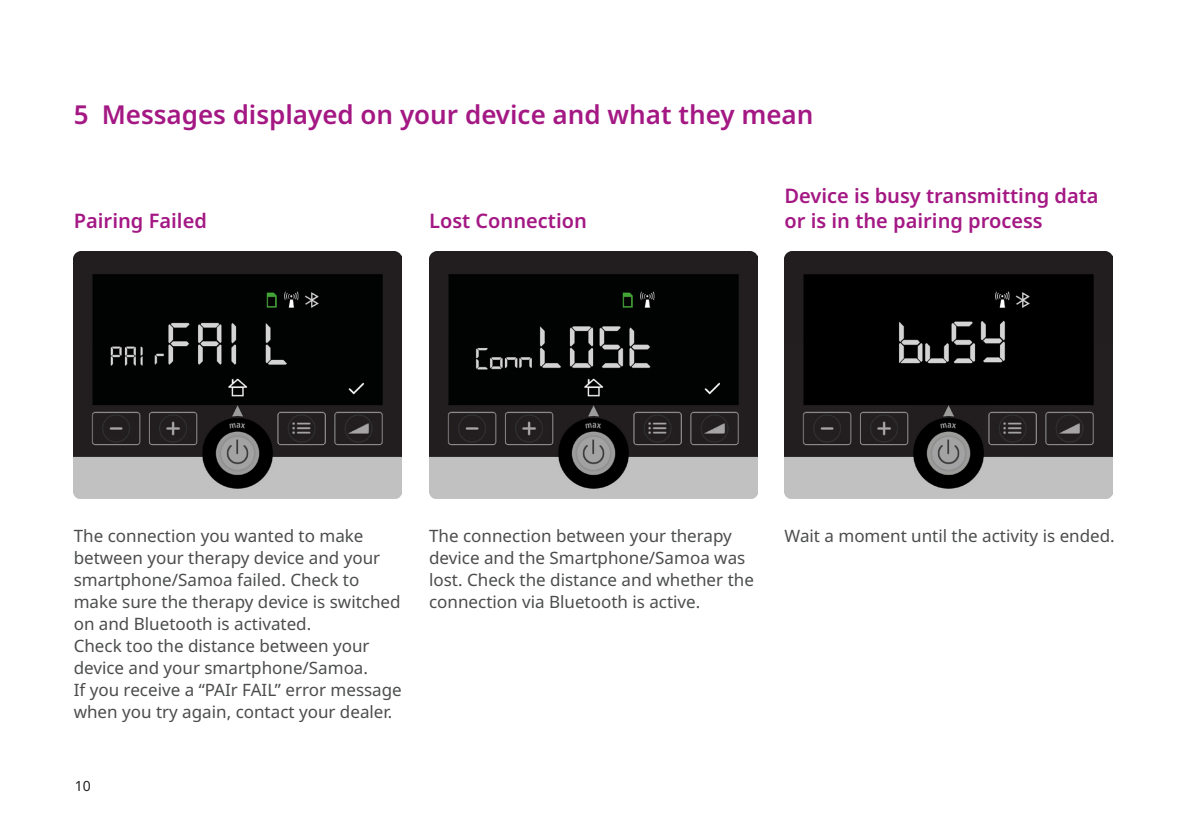
<style>
.page{position:relative;width:1191px;height:840px;background:#fff}
.page>*{position:absolute;margin:0;border:0;box-sizing:border-box;transform-origin:0 0}
.Headline{font:600 26px "Noto Sans";color:#a41884}
.Bullets_mit_Fleißtext_9auf12_5{font:600 20px/25px "Noto Sans";color:#a41884}
.Bullets_mit_Fleißtext_9auf12_5-2{font:17px/22px "Noto Sans";color:#4b4c4d}
.t1{font:14px "Noto Sans";color:#231f20}
</style>
<div class="page">
<img style="left:74px;top:252px;width:328px;height:246px">
<img style="left:429px;top:252px;width:328px;height:246px">
<img style="left:784px;top:252px;width:328px;height:246px">
<p class="Headline" style="left:74px;top:100px;width:741px">5 Messages displayed on your device and what they mean</p>
<p class="Bullets_mit_Fleißtext_9auf12_5" style="left:74px;top:208px;width:135px">Pairing Failed</p>
<p class="Bullets_mit_Fleißtext_9auf12_5" style="left:429px;top:208px;width:159px">Lost Connection</p>
<p class="Bullets_mit_Fleißtext_9auf12_5" style="left:784px;top:183px;width:316px">Device is busy transmitting data or is in the pairing process</p>
<p class="Bullets_mit_Fleißtext_9auf12_5-2" style="left:74px;top:524px;width:330px">The connection you wanted to make between your therapy device and your smartphone/Samoa failed. Check to make sure the therapy device is switched on and Bluetooth is activated.<br>Check too the distance between your device and your smartphone/Samoa.<br>If you receive a “PAIr FAIL” error message when you try again, contact your dealer.</p>
<p class="Bullets_mit_Fleißtext_9auf12_5-2" style="left:429px;top:524px;width:326px">The connection between your therapy device and the Smartphone/Samoa was lost. Check the distance and whether the connection via Bluetooth is active.</p>
<p class="Bullets_mit_Fleißtext_9auf12_5-2" style="left:784px;top:524px;width:332px">Wait a moment until the activity is ended.</p>
<p class="t1" style="left:75px;top:778px;width:18px">10</p>
</div>
